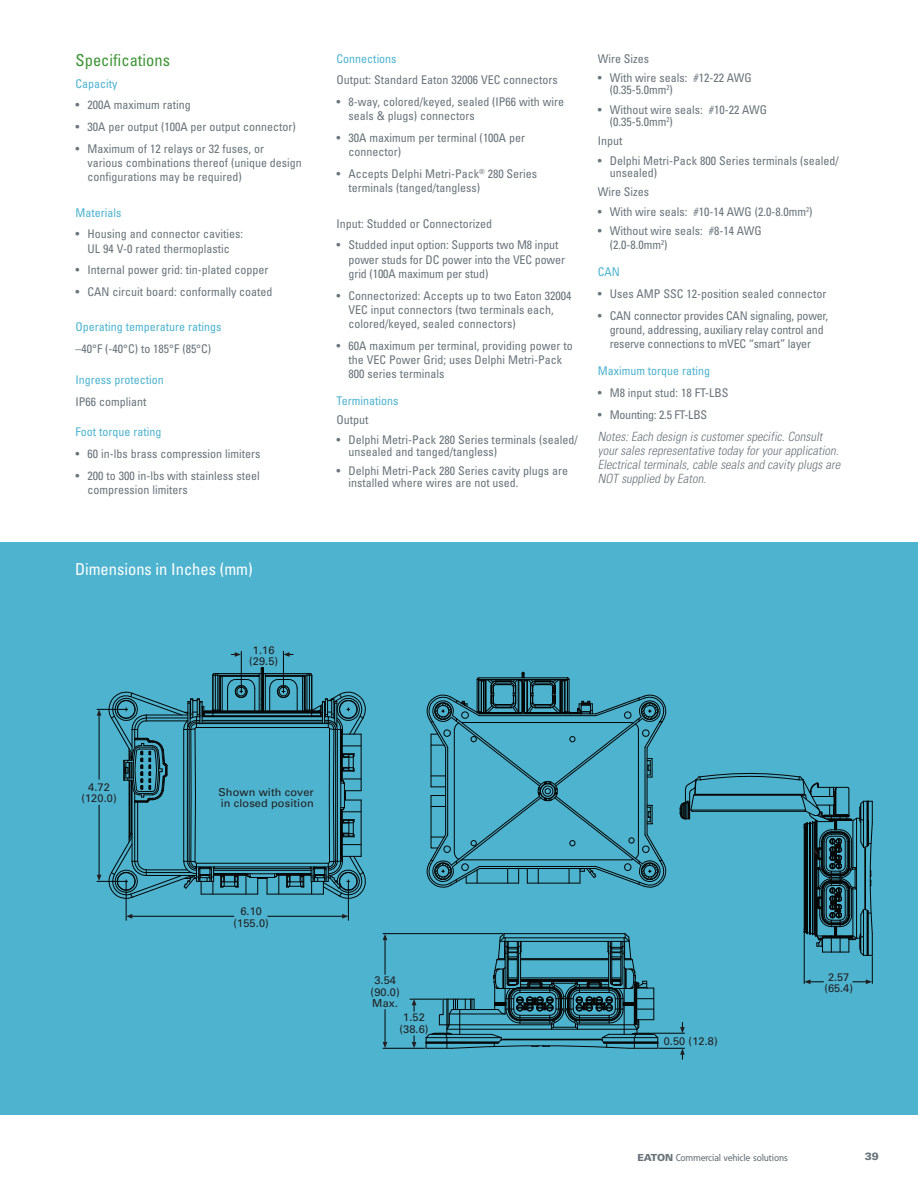
<style>
.page{position:relative;width:918px;height:1188px;background:#fff}
.page>*{position:absolute;margin:0;border:0;box-sizing:border-box;transform-origin:0 0}
._02_Body_Head__8_5_p{font:condensed 16.5px "Univers LT Std";color:#fff}
._02_Body_Head__8_5_p-2{font:condensed 16.5px "Univers LT Std";color:#3f9537}
._02_Bullet1__8_5_pt{font:italic 300 condensed 12.75px/14.2px "Univers LT Std";color:#6a747b}
._02_Body__8_5_pt{font:condensed 12px/14.2px "Univers LT Std";color:#6a747b}
._02_Body__8_5_pt-2{font:condensed 12px/14.2px "Univers LT Std";letter-spacing:-.02em;color:#6a747b}
._02_Body__8_5_pt-3{font:condensed 12px "Univers LT Std";color:#4db3cf}
.t1{font:10.95px/11.2px "Univers LT Std";letter-spacing:.01em;color:#231f20;text-align:center}
.t2{font:900 10.5px "Univers LT Std";color:#6a747b}
.t3{font:500 9.75px "Eaton";color:#6a747b}
.s1{font-family:"Univers LT Std";font-weight:900}
</style>
<div class="page">
<div style="left:0;top:542px;width:918px;height:573px;background:#4db3cf"></div>
<hr style="left:383px;top:1048px;width:42px;height:1px;background:#050504">
<hr style="left:383px;top:933px;width:120px;height:1px;background:#050504">
<hr style="left:410px;top:999px;width:32px;height:1px;background:#050504">
<hr style="left:131px;top:916px;width:103px;height:1px;background:#050504">
<hr style="left:268px;top:916px;width:76px;height:1px;background:#050504">
<hr style="left:126px;top:883px;width:1px;height:37px;background:#050504">
<hr style="left:348px;top:883px;width:1px;height:37px;background:#050504">
<hr style="left:283px;top:651px;width:1px;height:39px;background:#050504">
<hr style="left:241px;top:651px;width:1px;height:39px;background:#050504">
<svg style="left:97px;top:667px;width:269px;height:232px"></svg>
<svg style="left:342px;top:914px;width:6px;height:5px"></svg>
<svg style="left:126px;top:914px;width:6px;height:5px"></svg>
<svg style="left:283px;top:652px;width:10px;height:5px"></svg>
<svg style="left:231px;top:652px;width:10px;height:5px"></svg>
<svg style="left:412px;top:1036px;width:4px;height:12px"></svg>
<svg style="left:412px;top:999px;width:4px;height:12px"></svg>
<hr style="left:385px;top:1010px;width:1px;height:34px;background:#050504">
<svg style="left:383px;top:1042px;width:4px;height:6px"></svg>
<hr style="left:385px;top:938px;width:1px;height:36px;background:#050504">
<svg style="left:383px;top:934px;width:4px;height:6px"></svg>
<svg style="left:425px;top:672px;width:448px;height:387px"></svg>
<p class="_02_Body_Head__8_5_p-2" style="left:76px;top:50px;width:96px">Specifications</p>
<p class="_02_Body__8_5_pt-3" style="left:76px;top:76px;width:43px">Capacity</p>
<p class="_02_Body__8_5_pt" style="left:76px;top:98px;width:117px">• 200A maximum rating</p>
<p class="_02_Body__8_5_pt" style="left:76px;top:120px;width:222px">• 30A per output (100A per output connector)</p>
<p class="_02_Body__8_5_pt" style="left:88px;top:141px;width:216px;text-indent:-12px">• Maximum of 12 relays or 32 fuses, or various combinations thereof (unique design configurations may be required)</p>
<p class="_02_Body__8_5_pt-3" style="left:76px;top:205px;width:47px">Materials</p>
<p class="_02_Body__8_5_pt" style="left:76px;top:227px;width:169px;text-align:center">• Housing and connector cavities:<br>UL 94 V-0 rated thermoplastic</p>
<p class="_02_Body__8_5_pt" style="left:76px;top:263px;width:195px">• Internal power grid: tin-plated copper</p>
<p class="_02_Body__8_5_pt" style="left:76px;top:285px;width:199px">• CAN circuit board: conformally coated</p>
<p class="_02_Body__8_5_pt-3" style="left:76px;top:320px;width:147px">Operating temperature ratings</p>
<p class="_02_Body__8_5_pt" style="left:76px;top:342px;width:137px">–40°F (-40°C) to 185°F (85°C)</p>
<p class="_02_Body__8_5_pt-3" style="left:76px;top:372px;width:90px">Ingress protection</p>
<p class="_02_Body__8_5_pt" style="left:76px;top:394px;width:72px">IP66 compliant</p>
<p class="_02_Body__8_5_pt-3" style="left:76px;top:425px;width:87px">Foot torque rating</p>
<p class="_02_Body__8_5_pt" style="left:76px;top:447px;width:186px">• 60 in-lbs brass compression limiters</p>
<p class="_02_Body__8_5_pt" style="left:88px;top:468px;width:174px;text-indent:-12px">• 200 to 300 in-lbs with stainless steel compression limiters</p>
<p class="_02_Body_Head__8_5_p" style="left:75px;top:559px;width:179px">Dimensions in Inches (mm)</p>
<p class="t1" style="left:249px;top:644px;width:31px">1.16 (29.5)</p>
<p class="_02_Body__8_5_pt-3" style="left:337px;top:51px;width:61px">Connections</p>
<p class="_02_Body__8_5_pt" style="left:337px;top:73px;width:223px">Output: Standard Eaton 32006 VEC connectors</p>
<p class="_02_Body__8_5_pt" style="left:349px;top:95px;width:217px;text-indent:-12px">• 8-way, colored/keyed, sealed (IP66 with wire seals &amp; plugs) connectors</p>
<p class="_02_Body__8_5_pt" style="left:349px;top:131px;width:178px;text-indent:-12px">• 30A maximum per terminal (100A per connector)</p>
<p class="_02_Body__8_5_pt" style="left:349px;top:167px;width:190px;text-indent:-12px">• Accepts Delphi Metri-Pack<sup>®</sup> 280 Series terminals (tanged/tangless)</p>
<p class="_02_Body__8_5_pt" style="left:337px;top:216px;width:157px">Input: Studded or Connectorized</p>
<p class="_02_Body__8_5_pt" style="left:349px;top:238px;width:218px;text-indent:-12px">• Studded input option: Supports two M8 input power studs for DC power into the VEC power grid (100A maximum per stud)</p>
<p class="_02_Body__8_5_pt" style="left:349px;top:288px;width:224px;text-indent:-12px">• Connectorized: Accepts up to two Eaton 32004<br>VEC input connectors (two terminals each, colored/keyed, sealed connectors)</p>
<p class="_02_Body__8_5_pt" style="left:349px;top:338px;width:226px;text-indent:-12px">• 60A maximum per terminal, providing power to the VEC Power Grid; uses Delphi Metri-Pack<br>800 series terminals</p>
<p class="_02_Body__8_5_pt-3" style="left:337px;top:393px;width:63px">Terminations</p>
<p class="_02_Body__8_5_pt" style="left:337px;top:413px;width:34px">Output</p>
<p class="_02_Body__8_5_pt" style="left:349px;top:433px;width:231px;line-height:12px;text-indent:-12px">• Delphi Metri-Pack 280 Series terminals (sealed/ unsealed and tanged/tangless)</p>
<p class="_02_Body__8_5_pt" style="left:349px;top:465px;width:221px;line-height:12px;text-indent:-12px">• Delphi Metri-Pack 280 Series cavity plugs are installed where wires are not used.</p>
<p class="_02_Body__8_5_pt" style="left:598px;top:51px;width:53px">Wire Sizes</p>
<p class="_02_Body__8_5_pt" style="left:610px;top:72px;width:144px;line-height:12px;text-indent:-12px">• With wire seals: #12-22 AWG (0.35-5.0mm<sup>2</sup>)</p>
<p class="_02_Body__8_5_pt" style="left:610px;top:103px;width:159px;line-height:12px;text-indent:-12px">• Without wire seals: #10-22 AWG (0.35-5.0mm<sup>2</sup>)</p>
<p class="_02_Body__8_5_pt" style="left:598px;top:134px;width:26px">Input</p>
<p class="_02_Body__8_5_pt" style="left:610px;top:154px;width:231px;line-height:12px;text-indent:-12px">• Delphi Metri-Pack 800 Series terminals (sealed/ unsealed)</p>
<p class="_02_Body__8_5_pt" style="left:598px;top:185px;width:53px">Wire Sizes</p>
<p class="_02_Body__8_5_pt" style="left:598px;top:204px;width:216px">• With wire seals: #10-14 AWG (2.0-8.0mm<sup>2</sup>)</p>
<p class="_02_Body__8_5_pt" style="left:610px;top:224px;width:154px;text-indent:-12px">• Without wire seals: #8-14 AWG (2.0-8.0mm<sup>2</sup>)</p>
<p class="_02_Body__8_5_pt-3" style="left:598px;top:265px;width:24px">CAN</p>
<p class="_02_Body__8_5_pt" style="left:598px;top:287px;width:230px">• Uses AMP SSC 12-position sealed connector</p>
<p class="_02_Body__8_5_pt-2" style="left:610px;top:308px;width:220px;text-indent:-12px">• CAN connector provides CAN signaling, power, ground, addressing, auxiliary relay control and reserve connections to mVEC “smart” layer</p>
<p class="_02_Body__8_5_pt-3" style="left:598px;top:364px;width:114px">Maximum torque rating</p>
<p class="_02_Body__8_5_pt" style="left:598px;top:386px;width:132px">• M8 input stud: 18 FT-LBS</p>
<p class="_02_Body__8_5_pt-2" style="left:598px;top:407px;width:111px">• Mounting: 2.5 FT-LBS</p>
<p class="_02_Bullet1__8_5_pt" style="left:598px;top:429px;width:247px">Notes:Each design iscustomerspecific.Consult yoursalesrepresentative todayforyourapplication.<br>Electricalterminals,cable sealsand cavityplugsare NOT supplied byEaton.</p>
<p class="t1" style="left:81px;top:781px;width:37px">4.72 (120.0)</p>
<p class="t1" style="left:219px;top:787px;width:97px;text-align:left">Shown with cover in closed position</p>
<p class="t1" style="left:233px;top:906px;width:37px">6.10 (155.0)</p>
<p class="t1" style="left:371px;top:975px;width:31px">3.54 (90.0)<br>Max.</p>
<p class="t1" style="left:399px;top:1012px;width:31px">1.52 (38.6)</p>
<p class="t1" style="left:664px;top:1035px;width:56px">0.50 (12.8)</p>
<p class="t1" style="left:824px;top:971px;width:30px">2.57 (65.4)</p>
<p class="t3" style="left:637px;top:1151px;width:152px"><span class="s1">EATON</span> Commercial vehicle solutions</p>
<p class="t2" style="left:865px;top:1150px;width:16px">39</p>
</div>
